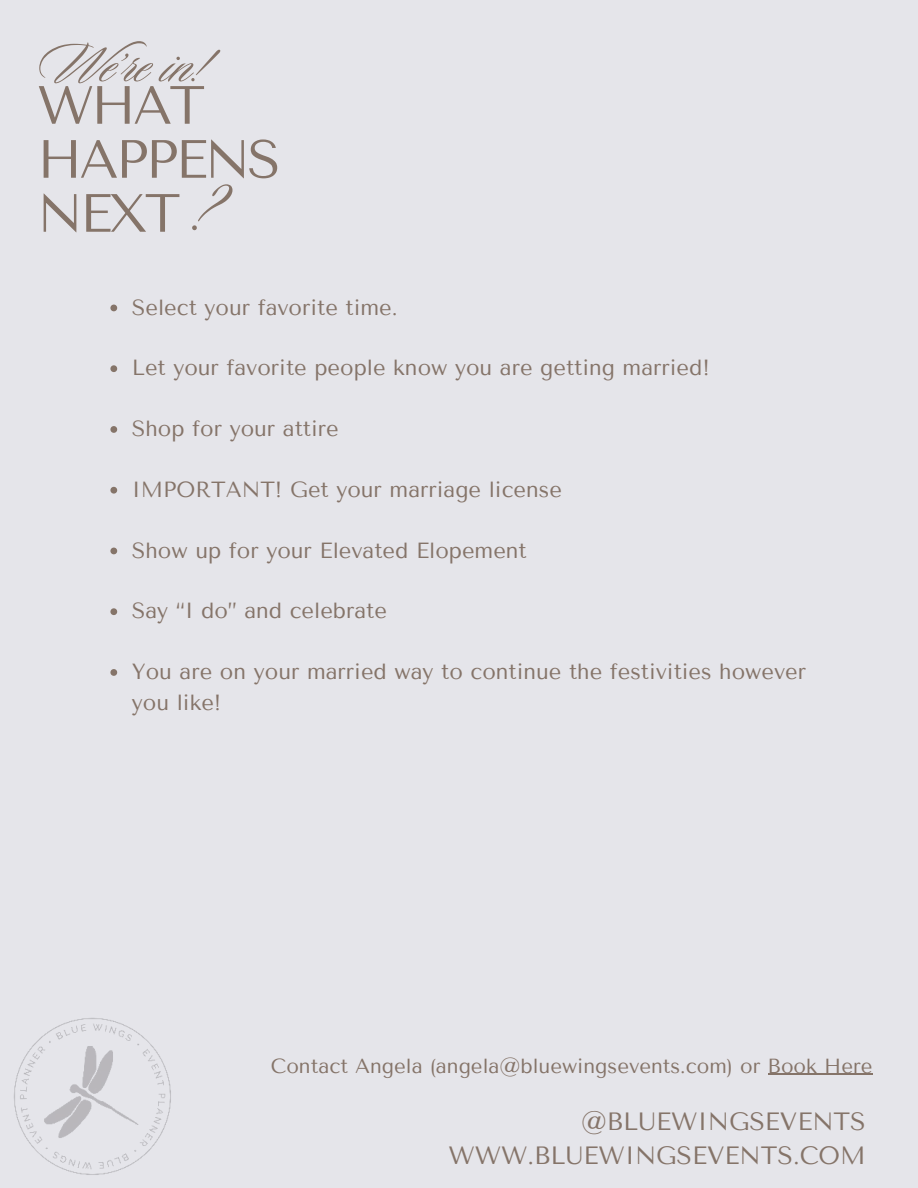
<style>
.page{position:relative;width:918px;height:1188px;background:#e5e5ea}
.page>*{position:absolute;margin:0;border:0;box-sizing:border-box;transform-origin:0 0}
.t1{font:88.5px "Sloop Script Pro";color:#857469}
.t2{font:60.45px "Sloop Script Pro";color:#857469}
.t3{font:53.7px/54px "Tenor Sans";letter-spacing:-.055em;color:#857469}
.t4{font:24.9px/34.8px "Tenor Sans";color:#857469;text-align:right}
.t5{font:21.9px/30.3px "Tenor Sans";color:#857469}
.t6{font:20.4px "Tenor Sans";color:#857469}
</style>
<div class="page">
<svg style="left:110px;top:305px;width:7px;height:6px"></svg>
<svg style="left:110px;top:365px;width:7px;height:7px"></svg>
<svg style="left:110px;top:426px;width:7px;height:7px"></svg>
<svg style="left:110px;top:487px;width:7px;height:7px"></svg>
<svg style="left:110px;top:548px;width:7px;height:6px"></svg>
<svg style="left:110px;top:608px;width:7px;height:7px"></svg>
<svg style="left:110px;top:669px;width:7px;height:7px"></svg>
<hr style="left:768px;top:1074px;width:105px;height:1px;background:#857469">
<img style="left:14px;top:1018px;width:157px;height:157px">
<h2 class="t2" style="left:37px;top:25px;width:172px">We’re in!</h2>
<h3 class="t3" style="left:37px;top:79px;width:245px">WHAT<br>HAPPENS<br>NEXT</h3>
<h1 class="t1" style="left:189px;top:147px;width:32px">?</h1>
<p class="t5" style="left:132px;top:292px;width:267px">Select your favorite time.</p>
<p class="t5" style="left:132px;top:353px;width:580px">Let your favorite people know you are getting married!</p>
<p class="t5" style="left:132px;top:414px;width:208px">Shop for your attire</p>
<p class="t5" style="left:132px;top:474px;width:432px">IMPORTANT! Get your marriage license</p>
<p class="t5" style="left:132px;top:535px;width:396px">Show up for your Elevated Elopement</p>
<p class="t5" style="left:132px;top:596px;width:257px">Say “I do” and celebrate</p>
<p class="t5" style="left:132px;top:657px;width:676px">You are on your married way to continue the festivities however you like!</p>
<p class="t6" style="left:271px;top:1054px;width:603px">Contact Angela (angela@bluewingsevents.com) or Book Here</p>
<p class="t4" style="left:448px;top:1104px;width:419px">@BLUEWINGSEVENTS<br>WWW.BLUEWINGSEVENTS.COM</p>
</div>
